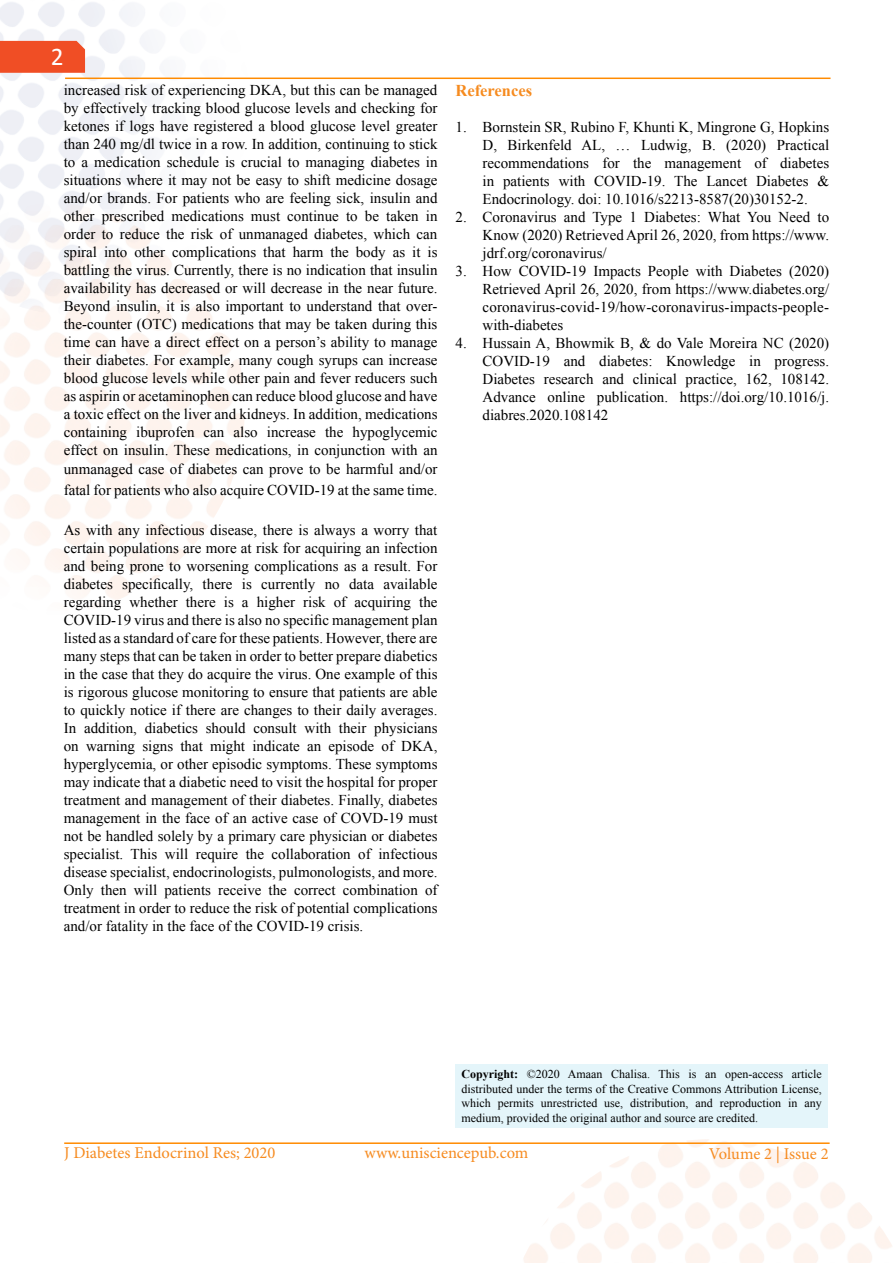
<style>
.page{position:relative;width:893px;height:1263px;background:#fff}
.page>*{position:absolute;margin:0;border:0;box-sizing:border-box;transform-origin:0 0}
.t1{font:25.5px "Calibri";color:#fff}
.t2{font:16.5px "Minion Pro";color:#f68b20}
.t3{font:700 16.5px "Times New Roman";color:#f68b1f}
.t4{font:15px/18px "Times New Roman";color:#000;text-align:justify}
.t5{font:12px/14.4px "Times New Roman";color:#000;text-align:justify}
.s1{font-weight:700}
</style>
<div class="page">
<div style="left:0;top:41px;width:85px;height:32px;background:#f04e25"></div>
<hr style="left:64px;top:1142px;width:766px;height:2px;background:#ff8b01">
<hr style="left:65px;top:78px;width:765px;height:1px;background:#ff8b01">
<div style="left:455px;top:1064px;width:373px;height:63px;background:#e4f5fa"></div>
<h1 class="t1" style="left:51px;top:40px;width:14px">2</h1>
<p class="t4" style="left:64px;top:81px;width:375px">increased risk of experiencing DKA, but this can be managed by effectively tracking blood glucose levels and checking for ketones if logs have registered a blood glucose level greater than 240 mg/dl twice in a row. In addition, continuing to stick to a medication schedule is crucial to managing diabetes in situations where it may not be easy to shift medicine dosage and/or brands. For patients who are feeling sick, insulin and other prescribed medications must continue to be taken in order to reduce the risk of unmanaged diabetes, which can spiral into other complications that harm the body as it is battling the virus. Currently, there is no indication that insulin availability has decreased or will decrease in the near future.<br>Beyond insulin, it is also important to understand that over&shy;the-counter (OTC) medications that may be taken during this time can have a direct effect on a person’s ability to manage their diabetes. For example, many cough syrups can increase blood glucose levels while other pain and fever reducers such as aspirin or acetaminophen can reduce blood glucose and have a toxic effect on the liver and kidneys. In addition, medications containing ibuprofen can also increase the hypoglycemic effect on insulin. These medications, in conjunction with an unmanaged case of diabetes can prove to be harmful and/or</p>
<p class="t4" style="left:64px;top:481px;width:375px">fatal for patients who also acquire COVID-19 at the same time.</p>
<p class="t4" style="left:64px;top:520px;width:375px">As with any infectious disease, there is always a worry that certain populations are more at risk for acquiring an infection and being prone to worsening complications as a result. For diabetes specifically, there is currently no data available regarding whether there is a higher risk of acquiring the COVID-19 virus and there is also no specific management plan listed as a standard of care for these patients. However, there are many steps that can be taken in order to better prepare diabetics in the case that they do acquire the virus. One example of this is rigorous glucose monitoring to ensure that patients are able to quickly notice if there are changes to their daily averages.<br>In addition, diabetics should consult with their physicians on warning signs that might indicate an episode of DKA, hyperglycemia, or other episodic symptoms. These symptoms may indicate that a diabetic need to visit the hospital for proper treatment and management of their diabetes. Finally, diabetes management in the face of an active case of COVD-19 must not be handled solely by a primary care physician or diabetes specialist. This will require the collaboration of infectious disease specialist, endocrinologists, pulmonologists, and more.<br>Only then will patients receive the correct combination of treatment in order to reduce the risk of potential complications and/or fatality in the face of the COVID-19 crisis.</p>
<p class="t3" style="left:455px;top:79px;width:78px">References</p>
<p class="t4" style="left:482px;top:118px;width:348px;text-indent:-27px">1. Bornstein SR, Rubino F, Khunti K, Mingrone G, Hopkins D, Birkenfeld AL, … Ludwig, B. (2020) Practical recommendations for the management of diabetes in patients with COVID-19. The Lancet Diabetes &amp; Endocrinology. doi: 10.1016/s2213-8587(20)30152-2.</p>
<p class="t4" style="left:482px;top:208px;width:348px;text-indent:-27px">2. Coronavirus and Type 1 Diabetes: What You Need to Know (2020) Retrieved April 26, 2020, from https://www. jdrf.org/coronavirus/</p>
<p class="t4" style="left:482px;top:262px;width:348px;text-indent:-27px">3. How COVID-19 Impacts People with Diabetes (2020)<br>Retrieved April 26, 2020, from https://www.diabetes.org/ coronavirus-covid-19/how-coronavirus-impacts-people&shy;with-diabetes</p>
<p class="t4" style="left:482px;top:334px;width:348px;text-indent:-27px">4. Hussain A, Bhowmik B, &amp; do Vale Moreira NC (2020)<br>COVID-19 and diabetes: Knowledge in progress.<br>Diabetes research and clinical practice, 162, 108142.<br>Advance online publication. https://doi.org/10.1016/j. diabres.2020.108142</p>
<p class="t5" style="left:461px;top:1067px;width:362px"><span class="s1">Copyright:</span> ©2020 Amaan Chalisa. This is an open-access article distributed under the terms of the Creative Commons Attribution License, which permits unrestricted use, distribution, and reproduction in any medium, provided the original author and source are credited.</p>
<p class="t2" style="left:64px;top:1142px;width:213px">J Diabetes Endocrinol Res; 2020</p>
<p class="t2" style="left:365px;top:1142px;width:165px">www.unisciencepub.com</p>
<p class="t2" style="left:709px;top:1142px;width:121px">Volume 2 | Issue 2</p>
</div>
